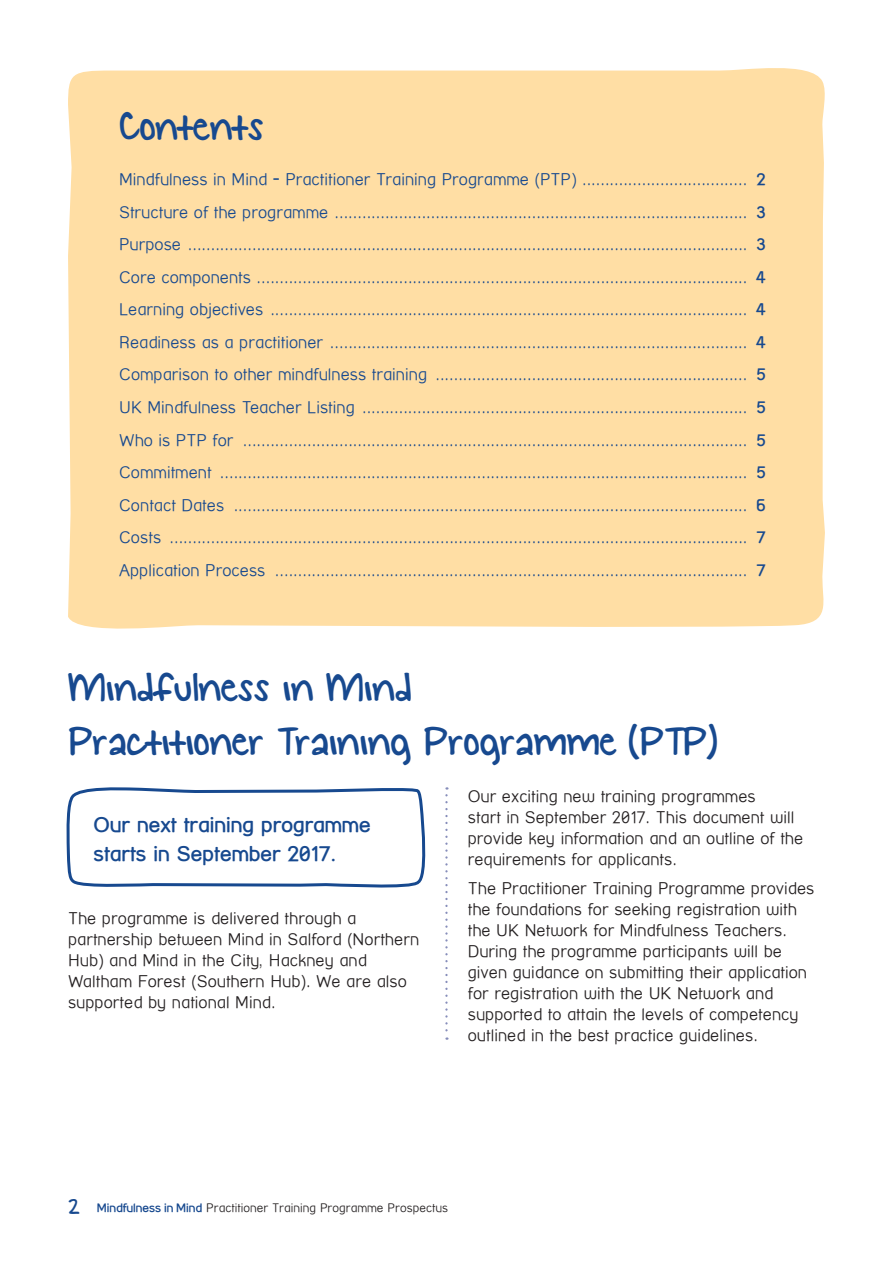
<style>
.page{position:relative;width:893px;height:1263px;background:#fff}
.page>*{position:absolute;margin:0;border:0;box-sizing:border-box;transform-origin:0 0}
.t1{font:45px/54px "KG Small Town Southern Girl";color:#17498f}
.t2{font:700 21px/28.5px "Street Corner";color:#17498f}
.t3{font:100 16.5px/32.5px "Street Corner";color:#17498f;text-align:justify}
.t4{font:100 16.5px/21px "Street Corner";color:#231f20}
.t5{font:100 12px "Street Corner";color:#231f20}
.s1{font-weight:700}
.s2{font-family:"KG Small Town Southern Girl";font-weight:400;font-size:24px;color:#17498f}
.s3{font-weight:700;color:#17498f}
</style>
<div class="page">
<svg style="left:66px;top:787px;width:360px;height:101px"></svg>
<div style="left:68px;top:68px;width:757px;height:561px;background:#ffdea4"></div>
<svg style="left:445px;top:795px;width:3px;height:245px"></svg>
<h1 class="t1" style="left:119px;top:102px;width:146px">Contents</h1>
<p class="t3" style="left:119px;top:163px;width:648px">Mindfulness in Mind - Practitioner Training Programme (PTP) .................................... <span class="s1">2<br></span>Structure of the programme .......................................................................................... <span class="s1">3<br></span>Purpose .......................................................................................................................... <span class="s1">3<br></span>Core components ........................................................................................................... <span class="s1">4<br></span>Learning objectives ........................................................................................................ <span class="s1">4<br></span>Readiness as a practitioner ........................................................................................... <span class="s1">4<br></span>Comparison to other mindfulness training .................................................................... <span class="s1">5<br></span>UK Mindfulness Teacher Listing .................................................................................... <span class="s1">5<br></span>Who is PTP for .............................................................................................................. <span class="s1">5<br></span>Commitment ................................................................................................................... <span class="s1">5<br></span>Contact Dates ................................................................................................................ <span class="s1">6<br></span>Costs .............................................................................................................................. <span class="s1">7<br></span>Application Process ....................................................................................................... <span class="s1">7</span></p>
<h1 class="t1" style="left:68px;top:663px;width:651px">Mindfulness in Mind<br>Practitioner Training Programme (PTP)</h1>
<p class="t2" style="left:94px;top:811px;width:279px">Our next training programme starts in September 2017.</p>
<p class="t4" style="left:68px;top:908px;width:353px">The programme is delivered through a partnership between Mind in Salford (Northern Hub) and Mind in the City, Hackney and Waltham Forest (Southern Hub). We are also supported by national Mind.</p>
<p class="t4" style="left:468px;top:785px;width:337px">Our exciting new training programmes<br>start in September 2017. This document will provide key information and an outline of the requirements for applicants.</p>
<p class="t4" style="left:468px;top:878px;width:348px">The Practitioner Training Programme provides the foundations for seeking registration with the UK Network for Mindfulness Teachers.<br>During the programme participants will be given guidance on submitting their application for registration with the UK Network and supported to attain the levels of competency outlined in the best practice guidelines.</p>
<p class="t5" style="left:68px;top:1201px;width:381px"><span class="s2">2</span> <span class="s3">Mindfulness in Mind</span> Practitioner Training Programme Prospectus</p>
</div>
